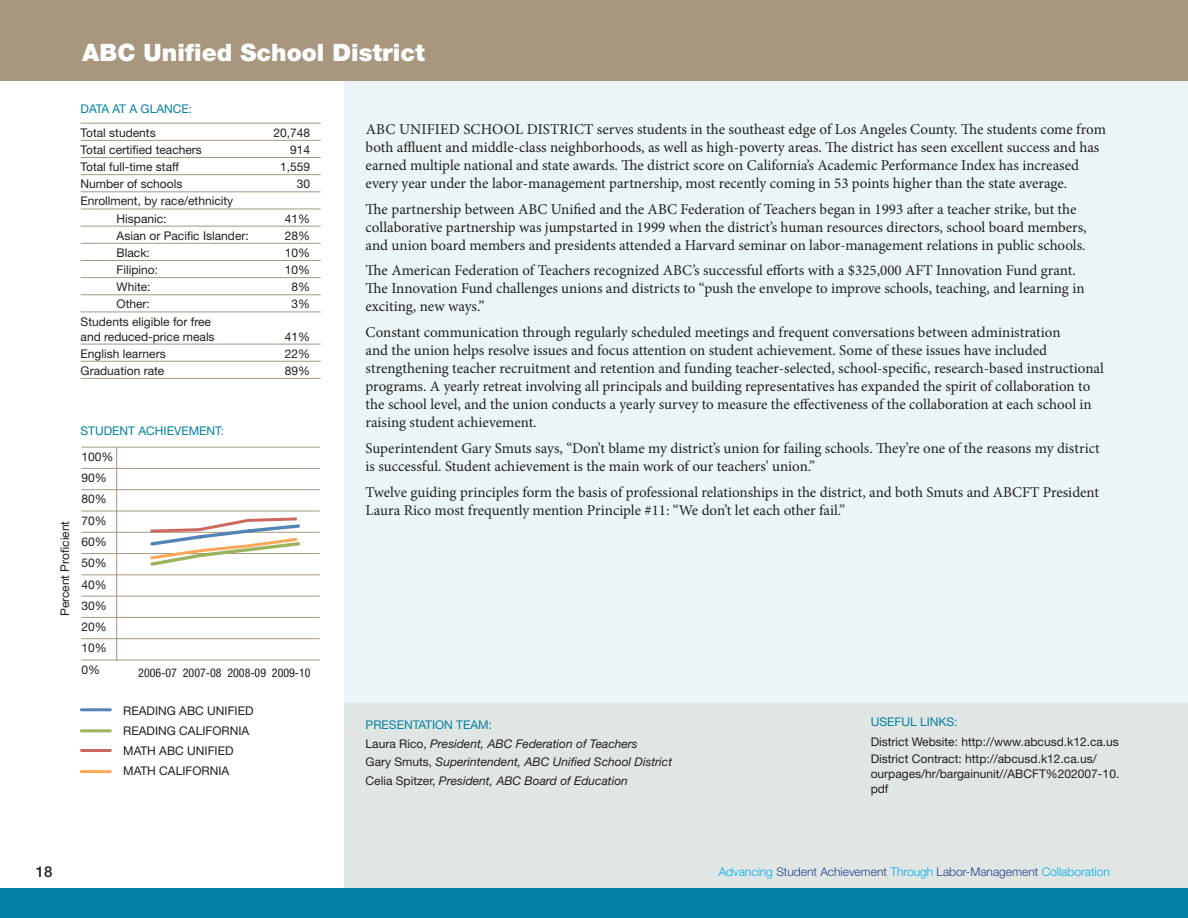
<style>
.page{position:relative;width:1188px;height:918px;background:#fff}
.page>*{position:absolute;margin:0;border:0;box-sizing:border-box;transform-origin:0 0}
.t1{font:900 24px "Helvetica Neue";color:#fff}
.t2{font:15px/18px "Minion Pro";color:#231f20}
.t3{font:500 15px "Helvetica Neue";color:#231f20}
.t4{font:12px/21.3px "Helvetica Neue";color:#231f20}
.t5{font:italic 12px/18.6px "Helvetica Neue";color:#231f20}
.t6{font:300 12px "Helvetica Neue";color:#25408f}
.t7{font:12px "Helvetica Neue";color:#0380a3}
.t8{font:condensed 12px "Helvetica Neue";color:#231f20}
.s1{font-style:normal;color:#0380a3}
.s2{font-style:normal}
.s3{color:#00aeef}
</style>
<div class="page">
<div style="left:344px;top:81px;width:844px;height:837px;background:#ebf5f7"></div>
<div style="left:344px;top:704px;width:844px;height:214px;background:#e0e6e4"></div>
<div style="left:0;top:889px;width:1188px;height:29px;background:#0380a3"></div>
<div style="left:0;top:0;width:1188px;height:81px;background:#a8977e"></div>
<hr style="left:81px;top:447px;width:239px;height:1px;background:#a8977e">
<hr style="left:81px;top:468px;width:239px;height:1px;background:#a8977e">
<hr style="left:81px;top:489px;width:239px;height:1px;background:#a8977e">
<hr style="left:81px;top:511px;width:239px;height:1px;background:#a8977e">
<hr style="left:81px;top:532px;width:239px;height:1px;background:#a8977e">
<hr style="left:81px;top:553px;width:239px;height:1px;background:#a8977e">
<hr style="left:81px;top:575px;width:239px;height:1px;background:#a8977e">
<hr style="left:81px;top:596px;width:239px;height:1px;background:#a8977e">
<hr style="left:81px;top:617px;width:239px;height:1px;background:#a8977e">
<hr style="left:81px;top:638px;width:239px;height:1px;background:#a8977e">
<hr style="left:81px;top:660px;width:239px;height:1px;background:#a8977e">
<hr style="left:116px;top:447px;width:1px;height:214px;background:#a8977e">
<hr style="left:81px;top:123px;width:240px;height:1px;background:#a8977e">
<hr style="left:81px;top:140px;width:240px;height:1px;background:#a8977e">
<hr style="left:81px;top:157px;width:240px;height:1px;background:#a8977e">
<hr style="left:81px;top:174px;width:240px;height:1px;background:#a8977e">
<hr style="left:81px;top:192px;width:240px;height:1px;background:#a8977e">
<hr style="left:81px;top:209px;width:240px;height:1px;background:#a8977e">
<hr style="left:81px;top:226px;width:240px;height:1px;background:#a8977e">
<hr style="left:81px;top:243px;width:240px;height:1px;background:#a8977e">
<hr style="left:81px;top:260px;width:240px;height:1px;background:#a8977e">
<hr style="left:81px;top:277px;width:240px;height:1px;background:#a8977e">
<hr style="left:81px;top:295px;width:240px;height:1px;background:#a8977e">
<hr style="left:81px;top:312px;width:240px;height:1px;background:#a8977e">
<hr style="left:81px;top:344px;width:240px;height:1px;background:#a8977e">
<hr style="left:81px;top:361px;width:240px;height:1px;background:#a8977e">
<hr style="left:81px;top:378px;width:240px;height:1px;background:#a8977e">
<svg style="left:150px;top:517px;width:150px;height:49px"></svg>
<hr style="left:80px;top:708px;width:32px;height:3px;background:#5384b7;border-radius:2px">
<hr style="left:80px;top:729px;width:32px;height:3px;background:#9ab35d;border-radius:2px">
<hr style="left:80px;top:749px;width:32px;height:3px;background:#cd6861;border-radius:2px">
<hr style="left:80px;top:770px;width:32px;height:3px;background:#faa759;border-radius:2px">
<h1 class="t1" style="left:82px;top:38px;width:344px">ABC Unified School District</h1>
<p class="t7" style="left:81px;top:101px;width:17px">Data</p>
<p class="t7" style="left:113px;top:101px;width:37px">at aglance</p>
<p class="t7" style="left:189px;top:101px;width:5px">:</p>
<p class="t4" style="left:81px;top:122px;width:77px">Total students</p>
<p class="t4" style="left:273px;top:122px;width:38px">20,748</p>
<p class="t4" style="left:81px;top:139px;width:123px">Total certified teachers</p>
<p class="t4" style="left:290px;top:139px;width:22px">914</p>
<p class="t4" style="left:81px;top:156px;width:100px">Total full-time staff</p>
<p class="t4" style="left:280px;top:156px;width:32px">1,559</p>
<p class="t4" style="left:81px;top:173px;width:103px">Number of schools</p>
<p class="t4" style="left:297px;top:173px;width:15px">30</p>
<p class="t4" style="left:117px;top:192px;width:118px;line-height:17.1px;text-indent:-36px">Enrollment, by race/ethnicity<br>Hispanic:</p>
<p class="t4" style="left:285px;top:208px;width:27px">41%</p>
<p class="t4" style="left:117px;top:225px;width:134px">Asian or Pacific Islander:</p>
<p class="t4" style="left:285px;top:225px;width:27px">28%</p>
<p class="t4" style="left:117px;top:242px;width:35px">Black:</p>
<p class="t4" style="left:285px;top:242px;width:27px">10%</p>
<p class="t4" style="left:117px;top:259px;width:43px">Filipino:</p>
<p class="t4" style="left:285px;top:259px;width:27px">10%</p>
<p class="t4" style="left:117px;top:276px;width:36px">White:</p>
<p class="t4" style="left:291px;top:276px;width:20px">8%</p>
<p class="t4" style="left:117px;top:293px;width:35px">Other:</p>
<p class="t4" style="left:291px;top:293px;width:20px">3%</p>
<p class="t4" style="left:81px;top:314px;width:136px;line-height:15px">Students eligible for free and reduced-price meals</p>
<p class="t4" style="left:285px;top:326px;width:27px">41%</p>
<p class="t4" style="left:81px;top:343px;width:87px">English learners</p>
<p class="t4" style="left:285px;top:343px;width:27px">22%</p>
<p class="t4" style="left:81px;top:360px;width:85px">Graduation rate</p>
<p class="t4" style="left:285px;top:360px;width:27px">89%</p>
<p class="t4" style="left:54px;top:616px;width:97px;rotate:-90deg">Percent Proficient</p>
<p class="t7" style="left:81px;top:424px;width:145px">STUDENT ACHIEVEMENT:</p>
<p class="t4" style="left:81px;top:446px;width:34px">100%<br>90%<br>80%<br>70%<br>60%<br>50%<br>40%<br>30%<br>20%<br>10%<br>0%</p>
<p class="t8" style="left:138px;top:665px;width:174px">2006-07 2007-08 2008-09 2009-10</p>
<p class="t4" style="left:123px;top:700px;width:100px;line-height:20.1px">READING ABC Unified<br>READING California<br>MATH ABC Unified<br>MATH California</p>
<p class="t2" style="left:366px;top:120px;width:742px;text-indent:231px">serves students in the southeast edge of Los Angeles County. The students come from both affluent and middle-class neighborhoods, as well as high-poverty areas. The district has seen excellent success and has earned multiple national and state awards. The district score on California’s Academic Performance Index has increased every year under the labor-management partnership, most recently coming in 53 points higher than the state average.</p>
<p class="t2" style="left:366px;top:200px;width:723px">The partnership between ABC Unified and the ABC Federation of Teachers began in 1993 after a teacher strike, but the collaborative partnership was jumpstarted in 1999 when the district’s human resources directors, school board members, and union board members and presidents attended a Harvard seminar on labor-management relations in public schools.</p>
<p class="t2" style="left:366px;top:262px;width:721px">The American Federation of Teachers recognized ABC’s successful efforts with a $325,000 AFT Innovation Fund grant.<br>The Innovation Fund challenges unions and districts to “push the envelope to improve schools, teaching, and learning in exciting, new ways.”</p>
<p class="t2" style="left:366px;top:324px;width:740px">Constant communication through regularly scheduled meetings and frequent conversations between administration<br>and the union helps resolve issues and focus attention on student achievement. Some of these issues have included strengthening teacher recruitment and retention and funding teacher-selected, school-specific, research-based instructional programs. A yearly retreat involving all principals and building representatives has expanded the spirit of collaboration to the school level, and the union conducts a yearly survey to measure the effectiveness of the collaboration at each school in raising student achievement.</p>
<p class="t2" style="left:366px;top:439px;width:736px">Superintendent Gary Smuts says, “Don’t blame my district’s union for failing schools. They’re one of the reasons my district is successful. Student achievement is the main work of our teachers’ union.”</p>
<p class="t2" style="left:366px;top:483px;width:735px">Twelve guiding principles form the basis of professional relationships in the district, and both Smuts and ABCFT President<br>Laura Rico most frequently mention Principle #11: “We don’t let each other fail.”</p>
<p class="t2" style="left:366px;top:120px;width:54px">ABC Unified</p>
<p class="t2" style="left:463px;top:120px;width:19px">School</p>
<p class="t2" style="left:527px;top:120px;width:20px">District</p>
<p class="t5" style="left:366px;top:715px;width:308px"><span class="s1">PRESENTATION TEAM:<br></span><span class="s2">Laura Rico,</span> President, ABC Federation of Teachers<br><span class="s2">Gary Smuts,</span> Superintendent, ABC Unified School District <span class="s2">Celia Spitzer,</span> President, ABC Board of Education</p>
<p class="t7" style="left:871px;top:715px;width:88px">USEFUL LINKS:</p>
<p class="t4" style="left:871px;top:733px;width:250px;line-height:17.1px">District Website: http://www.abcusd.k12.ca.us<br>District Contract: http://abcusd.k12.ca.us/</p>
<p class="t4" style="left:871px;top:766px;width:250px;line-height:15px">ourpages/hr/bargainunit//ABCFT%202007-10. pdf</p>
<p class="t3" style="left:36px;top:863px;width:18px">18</p>
<p class="t6" style="left:719px;top:865px;width:393px"><span class="s3">Advancing</span> Student Achievement <span class="s3">Through</span> Labor-Management <span class="s3">Collaboration</span></p>
</div>
